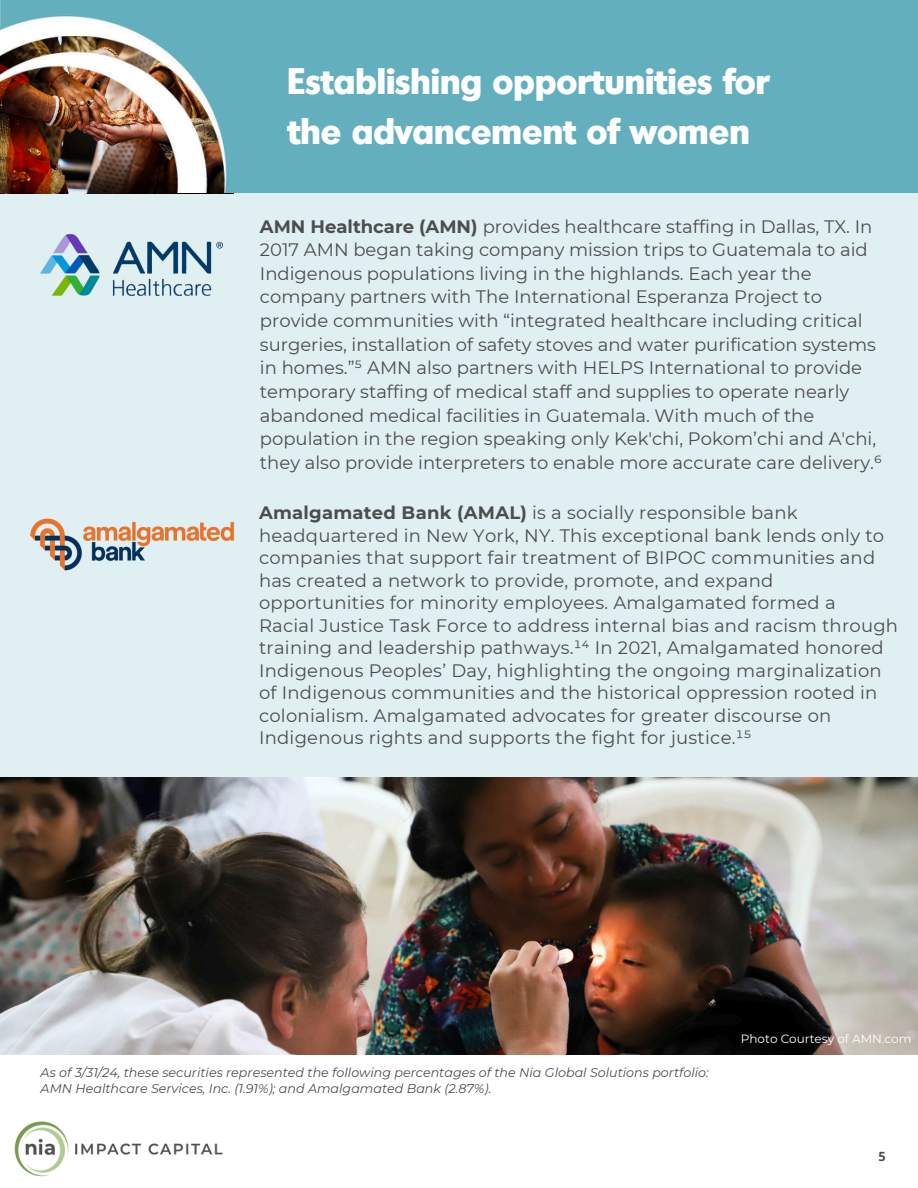
<style>
.page{position:relative;width:918px;height:1188px;background:#fff}
.page>*{position:absolute;margin:0;border:0;box-sizing:border-box;transform-origin:0 0}
.t1{font:800 36px/49.5px "Montreal Serial";color:#fff}
.t2{font:18px/22.5px "Montserrat";color:#4d4d4d}
.t3{font:italic 12.75px/15.9px "Montserrat";color:#4d4d4d}
.t4{font:700 12.75px "Open Sans";color:#4d4d4d}
.t5{font:12px "Montserrat";color:#fff}
.s1{font-weight:700}
</style>
<div class="page">
<img style="left:15px;top:1121px;width:208px;height:56px">
<div style="left:0;top:193px;width:918px;height:623px;background:#e0eff2"></div>
<img style="left:41px;top:234px;width:182px;height:62px">
<img style="left:30px;top:518px;width:204px;height:53px">
<img style="left:0;top:0;width:918px;height:192px">
<img style="left:0;top:777px;width:918px;height:277px">
<h2 class="t1" style="left:288px;top:55px;width:484px">Establishing opportunities for the advancement of women</h2>
<p class="t2" style="left:260px;top:214px;width:623px;line-height:23.7px"><span class="s1">AMN Healthcare (AMN)</span> provides healthcare staffing in Dallas, TX. In 2017 AMN began taking company mission trips to Guatemala to aid Indigenous populations living in the highlands. Each year the company partners with The International Esperanza Project to provide communities with “integrated healthcare including critical surgeries, installation of safety stoves and water purification systems in homes.”⁵ AMN also partners with HELPS International to provide temporary staffing of medical staff and supplies to operate nearly abandoned medical facilities in Guatemala. With much of the population in the region speaking only Kek'chi, Pokom’chi and A'chi, they also provide interpreters to enable more accurate care delivery.⁶</p>
<p class="t2" style="left:259px;top:501px;width:641px"><span class="s1">Amalgamated Bank (AMAL)</span> is a socially responsible bank headquartered in New York, NY. This exceptional bank lends only to companies that support fair treatment of BIPOC communities and has created a network to provide, promote, and expand opportunities for minority employees. Amalgamated formed a<br>Racial Justice Task Force to address internal bias and racism through training and leadership pathways.¹⁴ In 2021, Amalgamated honored Indigenous Peoples’ Day, highlighting the ongoing marginalization of Indigenous communities and the historical oppression rooted in colonialism. Amalgamated advocates for greater discourse on Indigenous rights and supports the fight for justice.¹⁵</p>
<h1 class="t3" style="left:41px;top:1064px;width:670px">As of 3/31/24, these securities represented the following percentages of the Nia Global Solutions portfolio:<br>AMN Healthcare Services, Inc. (1.91%); and Amalgamated Bank (2.87%).</h1>
<p class="t5" style="left:741px;top:1031px;width:172px">Photo Courtesy of AMN.com</p>
<p class="t4" style="left:878px;top:1148px;width:9px">5</p>
</div>
